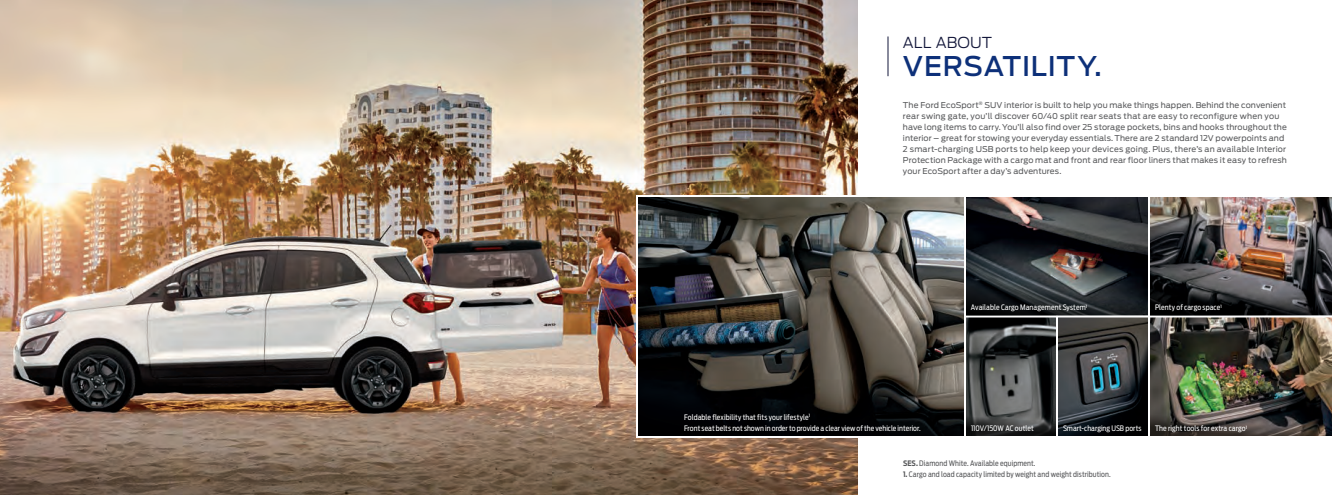
<style>
.page{position:relative;width:1332px;height:495px;background:#fff}
.page>*{position:absolute;margin:0;border:0;box-sizing:border-box;transform-origin:0 0}
.t1{font:500 27px "Ford Antenna";letter-spacing:.025em;color:#0d3079}
.t2{font:300 15px "Ford Antenna";letter-spacing:.005em;color:#13173a}
.t3{font:8px/11px "Ford Antenna";letter-spacing:.015em;color:#57585a}
.t4{font:7.5px "Ford Antenna Cond";letter-spacing:.005em;color:#fff}
.t5{font:7.5px "Ford Antenna Cond";letter-spacing:.01em;color:#57585a}
.s1{font-weight:700}
</style>
<div class="page">
<img style="left:0;top:0;width:858px;height:495px">
<img style="left:639px;top:198px;width:508px;height:237px">
<div style="left:1056px;top:316px;width:94px;height:122px;border:2px solid #fff"></div>
<div style="left:636px;top:195px;width:330px;height:243px;border:2px solid #fff"></div>
<svg style="left:964px;top:195px;width:184px;height:123px;background:#363739"></svg>
<svg style="left:964px;top:316px;width:94px;height:122px;background:#4b4d4d"></svg>
<img style="left:1148px;top:197px;width:184px;height:241px">
<hr style="left:888px;top:36px;width:1px;height:40px;background:#13173a">
<h2 class="t2" style="left:903px;top:30px;width:91px">ALL ABOUT</h2>
<h2 class="t1" style="left:903px;top:43px;width:200px">VERSATILITY.</h2>
<p class="t3" style="left:903px;top:99px;width:386px">The Ford EcoSport<sup>®</sup> SUV interior is built to help you make things happen. Behind the convenient rear swing gate, you’ll discover 60/40 split rear seats that are easy to reconfigure when you have long items to carry. You’ll also find over 25 storage pockets, bins and hooks throughout the interior – great for stowing your everyday essentials. There are 2 standard 12V powerpoints and 2 smart-charging USB ports to help keep your devices going. Plus, there’s an available Interior Protection Package with a cargo mat and front and rear floor liners that makes it easy to refresh your EcoSport after a day’s adventures.</p>
<p class="t4" style="left:971px;top:301px;width:118px">Available Cargo Management System<sup>1</sup></p>
<p class="t4" style="left:1155px;top:301px;width:68px">Plenty of cargo space<sup>1</sup></p>
<p class="t4" style="left:684px;top:410px;width:128px">Foldable flexibility that fits your lifestyle<sup>1</sup></p>
<p class="t4" style="left:684px;top:422px;width:238px">Front seat belts not shown in order to provide a clear view of the vehicle interior.</p>
<p class="t4" style="left:971px;top:422px;width:64px">110V/150W AC outlet</p>
<p class="t4" style="left:1063px;top:422px;width:80px">Smart-charging USB ports</p>
<p class="t5" style="left:903px;top:456px;width:134px"><span class="s1">SES.</span> Diamond White. Available equipment.</p>
<p class="t5" style="left:903px;top:468px;width:209px"><span class="s1">1.</span> Cargo and load capacity limited by weight and weight distribution.</p>
<p class="t4" style="left:1155px;top:422px;width:94px">The right tools for extra cargo<sup>1</sup></p>
</div>
